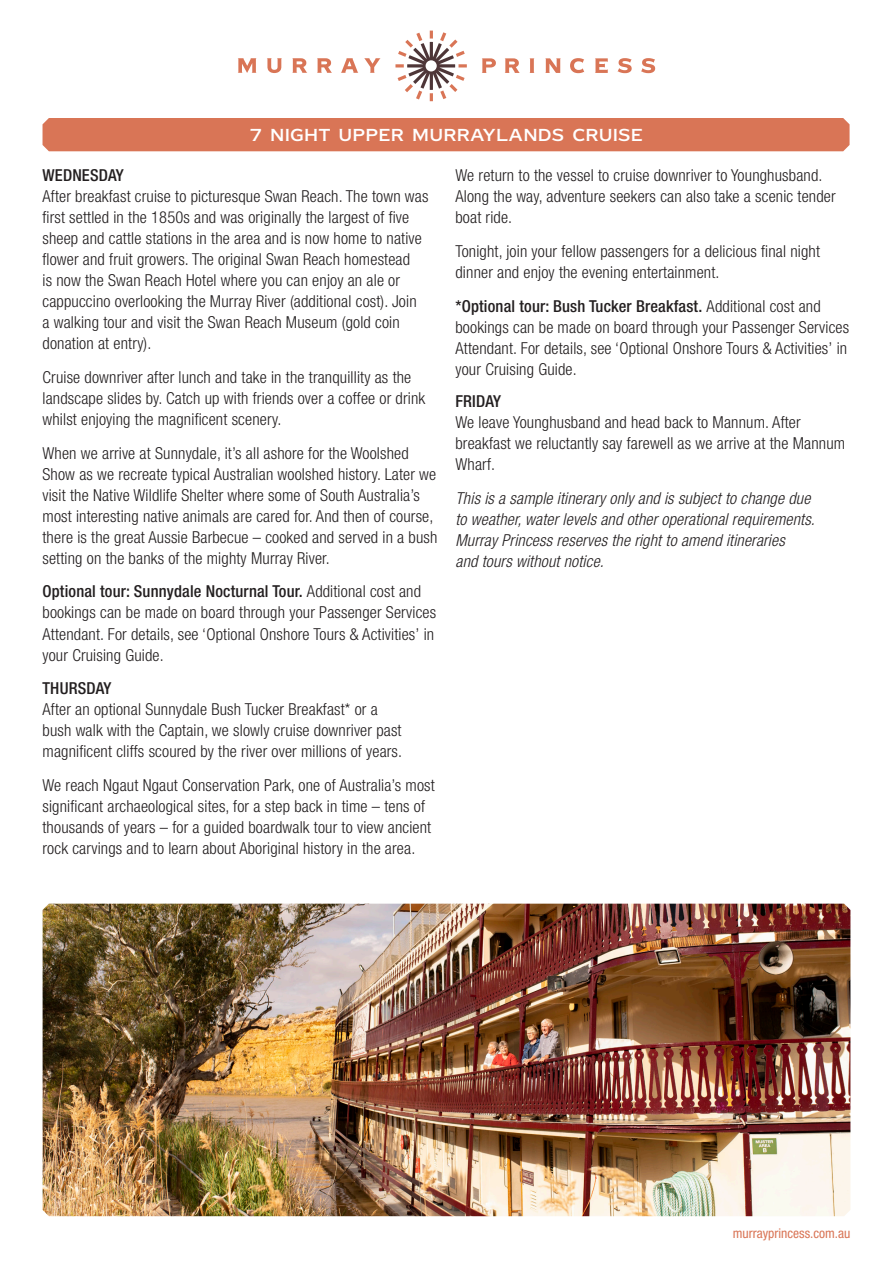
<style>
.page{position:relative;width:893px;height:1263px;background:#fff}
.page>*{position:absolute;margin:0;border:0;box-sizing:border-box;transform-origin:0 0}
.H1_copy_non_TOC{font:17.25px "Copperplate New All";letter-spacing:.05em;color:#fff}
.Body{font:300 condensed 16.5px/21px "Helvetica Neue LT Std";letter-spacing:.01em;color:#231f20}
.Body-2{font:italic 300 condensed 16.5px/21px "Helvetica Neue LT Std";letter-spacing:.01em;color:#231f20}
.t1{font:condensed 13.5px "Helvetica Neue LT Std";color:#d97556}
.s1{font-weight:500}
</style>
<div class="page">
<svg style="left:395px;top:31px;width:72px;height:70px"></svg>
<svg style="left:238px;top:58px;width:18px;height:15px"></svg>
<svg style="left:267px;top:58px;width:15px;height:15px"></svg>
<svg style="left:292px;top:58px;width:15px;height:15px"></svg>
<svg style="left:317px;top:58px;width:15px;height:15px"></svg>
<svg style="left:341px;top:58px;width:17px;height:15px"></svg>
<svg style="left:364px;top:58px;width:16px;height:15px"></svg>
<svg style="left:482px;top:58px;width:14px;height:15px"></svg>
<svg style="left:505px;top:58px;width:15px;height:15px"></svg>
<svg style="left:529px;top:58px;width:5px;height:15px"></svg>
<svg style="left:545px;top:58px;width:16px;height:15px"></svg>
<svg style="left:570px;top:58px;width:14px;height:15px"></svg>
<svg style="left:595px;top:58px;width:13px;height:15px"></svg>
<svg style="left:618px;top:58px;width:14px;height:15px"></svg>
<svg style="left:641px;top:58px;width:14px;height:15px"></svg>
<div style="left:43px;top:118px;width:806px;height:33px;background:#d97556"></div>
<img style="left:43px;top:904px;width:807px;height:312px">
<p class="H1_copy_non_TOC" style="left:251px;top:124px;width:393px">7 NIGHT UPPER MURRAYLANDS CRUISE</p>
<p class="Body" style="left:43px;top:165px;width:387px"><span class="s1">WEDNESDAY<br></span>After breakfast cruise to picturesque Swan Reach. The town was first settled in the 1850s and was originally the largest of five sheep and cattle stations in the area and is now home to native flower and fruit growers. The original Swan Reach homestead<br>is now the Swan Reach Hotel where you can enjoy an ale or cappuccino overlooking the Murray River (additional cost). Join<br>a walking tour and visit the Swan Reach Museum (gold coin donation at entry).</p>
<p class="Body" style="left:43px;top:366px;width:384px">Cruise downriver after lunch and take in the tranquillity as the landscape slides by. Catch up with friends over a coffee or drink whilst enjoying the magnificent scenery.</p>
<p class="Body" style="left:43px;top:442px;width:396px">When we arrive at Sunnydale, it’s all ashore for the Woolshed Show as we recreate typical Australian woolshed history. Later we visit the Native Wildlife Shelter where some of South Australia’s most interesting native animals are cared for. And then of course, there is the great Aussie Barbecue – cooked and served in a bush setting on the banks of the mighty Murray River.</p>
<p class="Body" style="left:43px;top:581px;width:395px"><span class="s1">Optional tour: Sunnydale Nocturnal Tour.</span> Additional cost and bookings can be made on board through your Passenger Services Attendant. For details, see ‘Optional Onshore Tours &amp; Activities’ in your Cruising Guide.</p>
<p class="Body" style="left:43px;top:678px;width:361px"><span class="s1">THURSDAY<br></span>After an optional Sunnydale Bush Tucker Breakfast* or a bush walk with the Captain, we slowly cruise downriver past magnificent cliffs scoured by the river over millions of years.</p>
<p class="Body" style="left:43px;top:774px;width:394px">We reach Ngaut Ngaut Conservation Park, one of Australia’s most significant archaeological sites, for a step back in time – tens of thousands of years – for a guided boardwalk tour to view ancient rock carvings and to learn about Aboriginal history in the area.</p>
<p class="Body" style="left:455px;top:165px;width:382px">We return to the vessel to cruise downriver to Younghusband.<br>Along the way, adventure seekers can also take a scenic tender boat ride.</p>
<p class="Body" style="left:455px;top:240px;width:366px">Tonight, join your fellow passengers for a delicious final night dinner and enjoy the evening entertainment.</p>
<p class="Body" style="left:455px;top:295px;width:395px"><span class="s1">*Optional tour: Bush Tucker Breakfast.</span> Additional cost and bookings can be made on board through your Passenger Services Attendant. For details, see ‘Optional Onshore Tours &amp; Activities’ in your Cruising Guide.</p>
<p class="Body" style="left:455px;top:390px;width:391px"><span class="s1">FRIDAY<br></span>We leave Younghusband and head back to Mannum. After breakfast we reluctantly say farewell as we arrive at the Mannum<br>Wharf.</p>
<p class="Body-2" style="left:455px;top:488px;width:361px">This is a sample itinerary only and is subject to change due to weather, water levels and other operational requirements.<br>Murray Princess reserves the right to amend itineraries<br>and tours without notice.</p>
<p class="t1" style="left:733px;top:1226px;width:119px">murrayprincess.com.au</p>
</div>
